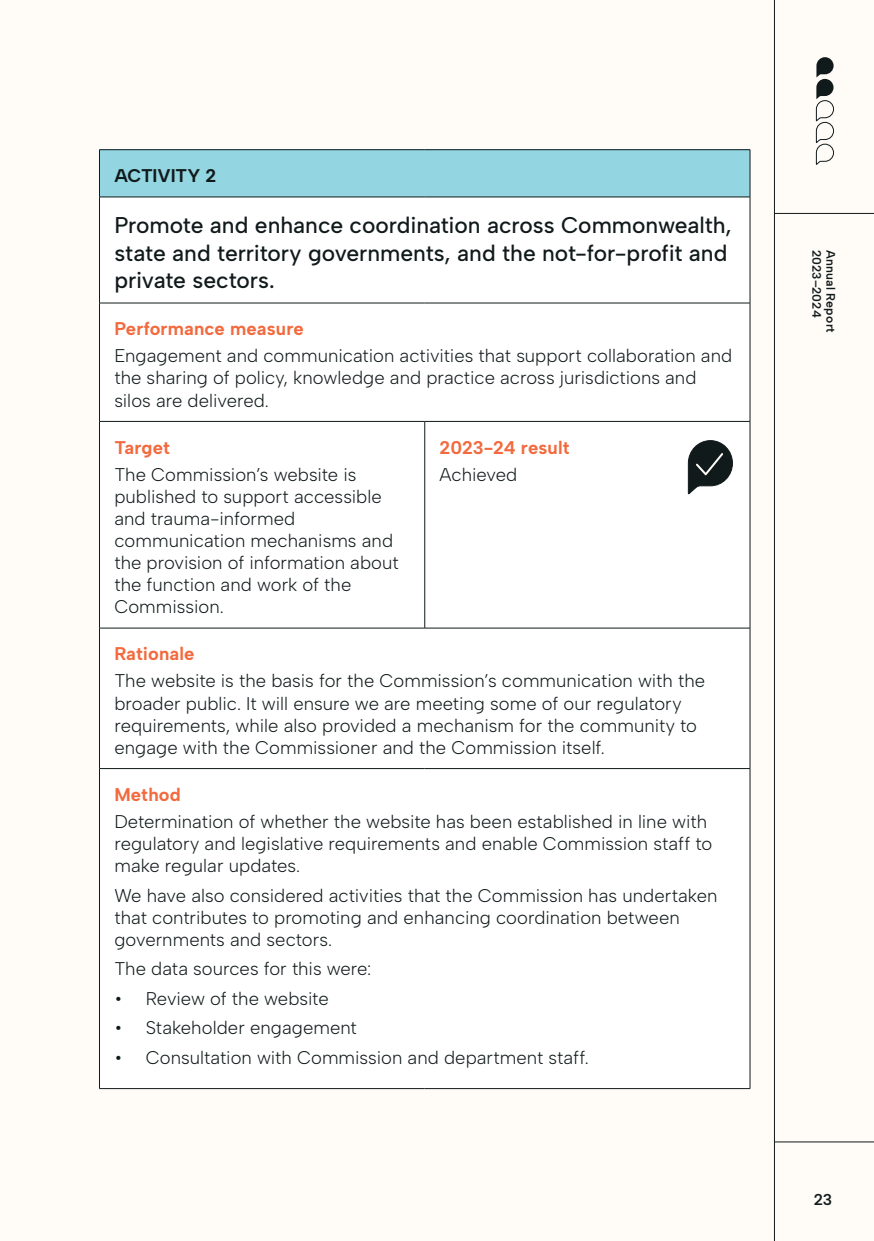
<style>
.page{position:relative;width:874px;height:1241px;background:#fff}
.page>*{position:absolute;margin:0;border:0;box-sizing:border-box;transform-origin:0 0}
._2024_Body_text{font:500 22.75px/27.3px "Albert Sans";letter-spacing:-.005em;color:#111a1b}
._2024_Body_text-2{font:300 18.38px/22.1px "Albert Sans";color:#111a1b}
._2024_Body_bullet{font:300 18.38px "Albert Sans";letter-spacing:.005em;color:#111a1b}
._2024_Body_text-3{font:700 18.38px "Albert Sans";letter-spacing:.005em;color:#f26a3e}
._2024_Body_text-4{font:700 18.38px "Albert Sans";letter-spacing:-.01em;color:#111a1b}
.t1{font:600 15.75px "Albert Sans";color:#111a1b}
.t2{font:600 12.25px "Albert Sans";letter-spacing:.02em;color:#111a1b}
.t3{font:600 12.25px "Albert Sans";color:#111a1b}
</style>
<div class="page">
<div style="left:0;top:0;width:873px;height:1240px;background:#fffbf7"></div>
<div style="left:99px;top:150px;width:650px;height:47px;background:#93d6e1"></div>
<svg style="left:100px;top:302px;width:649px;height:468px"></svg>
<hr style="left:99px;top:149px;width:325px;height:1px;background:#111a1b">
<hr style="left:99px;top:150px;width:1px;height:47px;background:#111a1b">
<hr style="left:424px;top:149px;width:325px;height:1px;background:#111a1b">
<hr style="left:749px;top:150px;width:1px;height:47px;background:#111a1b">
<hr style="left:99px;top:197px;width:325px;height:1px;background:#111a1b">
<hr style="left:99px;top:197px;width:1px;height:106px;background:#111a1b">
<hr style="left:424px;top:197px;width:325px;height:1px;background:#111a1b">
<hr style="left:749px;top:197px;width:1px;height:106px;background:#111a1b">
<hr style="left:99px;top:303px;width:325px;height:1px;background:#111a1b">
<hr style="left:99px;top:303px;width:1px;height:118px;background:#111a1b">
<hr style="left:424px;top:303px;width:325px;height:1px;background:#111a1b">
<hr style="left:749px;top:303px;width:1px;height:118px;background:#111a1b">
<hr style="left:99px;top:421px;width:325px;height:1px;background:#111a1b">
<hr style="left:99px;top:421px;width:1px;height:206px;background:#111a1b">
<hr style="left:424px;top:421px;width:325px;height:1px;background:#111a1b">
<hr style="left:424px;top:421px;width:1px;height:206px;background:#111a1b">
<hr style="left:749px;top:421px;width:1px;height:206px;background:#111a1b">
<hr style="left:99px;top:627px;width:325px;height:1px;background:#111a1b">
<hr style="left:99px;top:628px;width:1px;height:140px;background:#111a1b">
<hr style="left:424px;top:627px;width:325px;height:1px;background:#111a1b">
<hr style="left:749px;top:628px;width:1px;height:140px;background:#111a1b">
<hr style="left:99px;top:768px;width:325px;height:1px;background:#111a1b">
<hr style="left:99px;top:768px;width:1px;height:320px;background:#111a1b">
<hr style="left:424px;top:768px;width:325px;height:1px;background:#111a1b">
<hr style="left:749px;top:768px;width:1px;height:320px;background:#111a1b">
<hr style="left:99px;top:1088px;width:325px;height:1px;background:#111a1b">
<hr style="left:424px;top:1088px;width:325px;height:1px;background:#111a1b">
<svg style="left:687px;top:440px;width:45px;height:54px"></svg>
<hr style="left:773px;top:0;width:1px;height:1240px;background:#111a1b">
<svg style="left:815px;top:57px;width:18px;height:108px"></svg>
<hr style="left:774px;top:213px;width:99px;height:1px;background:#111a1b">
<hr style="left:774px;top:1141px;width:99px;height:1px;background:#111a1b">
<p class="_2024_Body_text-4" style="left:114px;top:164px;width:103px">ACTIVITY 2</p>
<p class="_2024_Body_text" style="left:114px;top:212px;width:618px">Promote and enhance coordination across Commonwealth, state and territory governments, and the not-for-profit and private sectors.</p>
<p class="_2024_Body_text-3" style="left:114px;top:318px;width:191px">Performance measure</p>
<p class="_2024_Body_text-2" style="left:114px;top:345px;width:619px">Engagement and communication activities that support collaboration and the sharing of policy, knowledge and practice across jurisdictions and silos are delivered.</p>
<p class="_2024_Body_text-3" style="left:114px;top:436px;width:57px">Target</p>
<p class="_2024_Body_text-2" style="left:114px;top:463px;width:286px">The Commission’s website is published to support accessible and trauma-informed communication mechanisms and the provision of information about the function and work of the<br>Commission.</p>
<p class="_2024_Body_text-3" style="left:439px;top:436px;width:131px">2023-24 result</p>
<p class="_2024_Body_text-2" style="left:439px;top:463px;width:79px">Achieved</p>
<p class="_2024_Body_text-3" style="left:114px;top:642px;width:82px">Rationale</p>
<p class="_2024_Body_text-2" style="left:114px;top:670px;width:592px">The website is the basis for the Commission’s communication with the broader public. It will ensure we are meeting some of our regulatory requirements, while also provided a mechanism for the community to engage with the Commissioner and the Commission itself.</p>
<p class="_2024_Body_text-3" style="left:114px;top:783px;width:68px">Method</p>
<p class="_2024_Body_text-2" style="left:114px;top:810px;width:599px">Determination of whether the website has been established in line with regulatory and legislative requirements and enable Commission staff to make regular updates.</p>
<p class="_2024_Body_text-2" style="left:114px;top:884px;width:604px">We have also considered activities that the Commission has undertaken that contributes to promoting and enhancing coordination between governments and sectors.</p>
<p class="_2024_Body_text-2" style="left:114px;top:957px;width:258px">The data sources for this were:</p>
<p class="_2024_Body_bullet" style="left:114px;top:986px;width:216px">• Review of the website</p>
<p class="_2024_Body_bullet" style="left:114px;top:1016px;width:244px">• Stakeholder engagement</p>
<p class="_2024_Body_bullet" style="left:114px;top:1045px;width:475px">• Consultation with Commission and department staff.</p>
<p class="t3" style="left:823px;top:249px;width:69px;rotate:90deg">2023–2024</p>
<p class="t2" style="left:837px;top:249px;width:85px;rotate:90deg">Annual Report</p>
<p class="t1" style="left:813px;top:1190px;width:20px">23</p>
</div>
